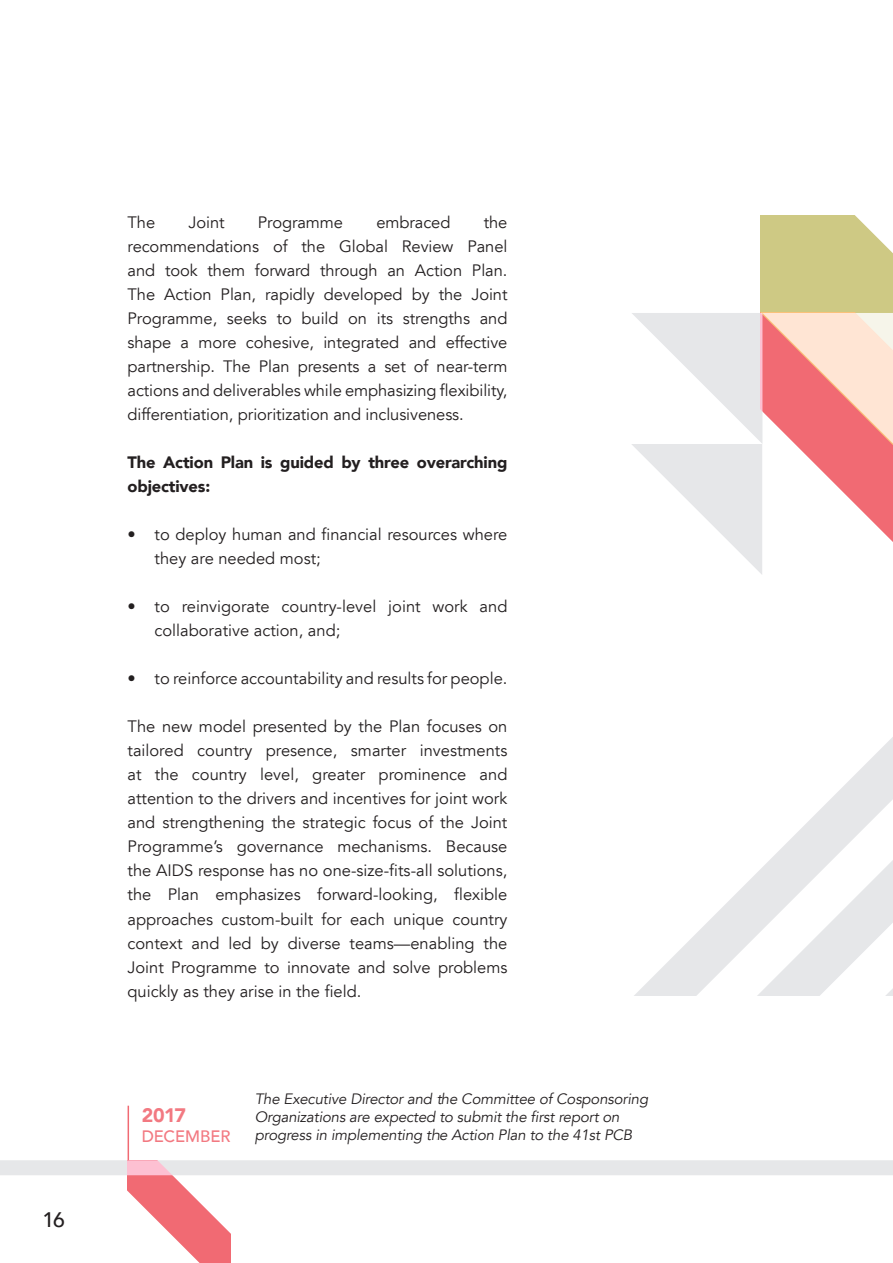
<style>
.page{position:relative;width:893px;height:1263px;background:#fff}
.page>*{position:absolute;margin:0;border:0;box-sizing:border-box;transform-origin:0 0}
.t1{font:500 21px "Avenir LT";color:#231f20}
.t2{font:900 19.5px "Avenir LT";color:#f16a73}
.t3{font:16.5px/24px "Avenir LT";color:#231f20;text-align:justify}
.t4{font:900 16.5px/24px "Avenir LT";letter-spacing:-.01em;color:#231f20}
.t5{font:500 16.5px "Avenir LT";color:#f16a73}
.t6{font:italic 15px/18px "Avenir LT";letter-spacing:-.01em;color:#231f20}
</style>
<div class="page">
<div style="left:0;top:1160px;width:893px;height:15px;background:#e6e7e9"></div>
<svg style="left:128px;top:1160px;width:102px;height:103px"></svg>
<hr style="left:128px;top:1106px;width:1px;height:54px;background:#f16a73">
<svg style="left:635px;top:737px;width:258px;height:258px"></svg>
<svg style="left:632px;top:216px;width:261px;height:358px"></svg>
<p class="t1" style="left:43px;top:1208px;width:24px">16</p>
<p class="t3" style="left:128px;top:211px;width:381px;text-indent:356px">the recommendations of the Global Review Panel and took them forward through an Action Plan.<br>The Action Plan, rapidly developed by the Joint Programme, seeks to build on its strengths and shape a more cohesive, integrated and effective partnership. The Plan presents a set of near-term actions and deliverables while emphasizing flexibility, differentiation, prioritization and inclusiveness.</p>
<p class="t4" style="left:128px;top:450px;width:381px">The Action Plan is guided by three overarching objectives:</p>
<p class="t3" style="left:155px;top:523px;width:354px;text-indent:-27px">• to deploy human and financial resources where they are needed most;</p>
<p class="t3" style="left:155px;top:595px;width:354px;text-indent:-27px">• to reinvigorate country-level joint work and collaborative action, and;</p>
<p class="t3" style="left:128px;top:667px;width:381px">• to reinforce accountability and results for people.</p>
<p class="t3" style="left:128px;top:715px;width:381px">The new model presented by the Plan focuses on tailored country presence, smarter investments at the country level, greater prominence and attention to the drivers and incentives for joint work and strengthening the strategic focus of the Joint Programme’s governance mechanisms. Because the AIDS response has no one-size-fits-all solutions, the Plan emphasizes forward-looking, flexible approaches custom-built for each unique country context and led by diverse teams—enabling the Joint Programme to innovate and solve problems quickly as they arise in the field.</p>
<p class="t3" style="left:128px;top:211px;width:29px">The</p>
<p class="t3" style="left:189px;top:211px;width:38px">Joint</p>
<p class="t3" style="left:258px;top:211px;width:87px">Programme</p>
<p class="t3" style="left:376px;top:211px;width:75px">embraced</p>
<p class="t2" style="left:142px;top:1104px;width:46px">2017</p>
<p class="t5" style="left:142px;top:1127px;width:91px">DECEMBER</p>
<p class="t6" style="left:255px;top:1090px;width:395px">The Executive Director and the Committee of Cosponsoring<br>Organizations are expected to submit the first report on progress in implementing the Action Plan to the 41st PCB</p>
</div>
